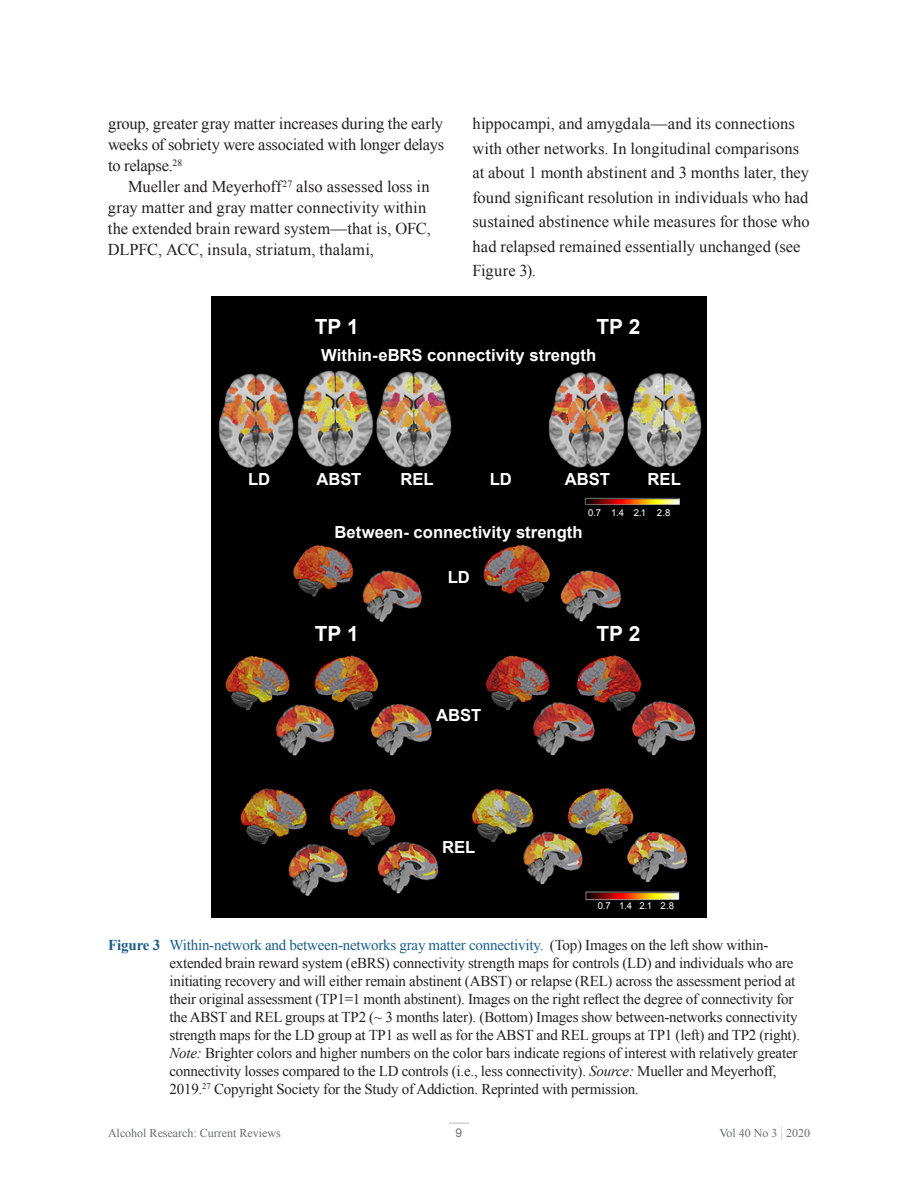
<style>
.page{position:relative;width:918px;height:1188px;background:#fff}
.page>*{position:absolute;margin:0;border:0;box-sizing:border-box;transform-origin:0 0}
.t1{font:700 20.85px "Arial";letter-spacing:-.005em;color:#fff}
.t2{font:700 16.65px "Arial";color:#fff}
.BT-BodyText{font:16.5px/24.5px "Times New Roman";color:#231f20}
.t3{font:15px/18px "Times New Roman";letter-spacing:-.015em;color:#231f20}
.t4{font:12px "Times New Roman";color:#6c6d70}
.t5{font:12px "Arial";color:#6c6d70}
.t6{font:9.45px "Arial";color:#fff}
.s1{font-weight:700;color:#1c5d87}
.s2{color:#1c5d87}
.s3{font-style:italic}
.s4{font-size:15px;color:#b2b3b7}
</style>
<div class="page">
<svg style="left:449px;top:1123px;width:20px;height:1px"></svg>
<img style="left:211px;top:296px;width:495px;height:622px">
<p class="BT-BodyText" style="left:108px;top:113px;width:338px;line-height:21px;text-align:justify">group, greater gray matter increases during the early weeks of sobriety were associated with longer delays to relapse.<sup>28</sup></p>
<p class="BT-BodyText" style="left:108px;top:176px;width:325px;line-height:21px;text-indent:20px">Mueller and Meyerhoff<sup>27</sup> also assessed loss in gray matter and gray matter connectivity within the extended brain reward system—that is, OFC, DLPFC, ACC, insula, striatum, thalami,</p>
<p class="BT-BodyText" style="left:472px;top:111px;width:339px">hippocampi, and amygdala—and its connections with other networks. In longitudinal comparisons at about 1 month abstinent and 3 months later, they found significant resolution in individuals who had sustained abstinence while measures for those who had relapsed remained essentially unchanged (see Figure 3).</p>
<h1 class="t1" style="left:315px;top:313px;width:45px">TP 1</h1>
<p class="t2" style="left:321px;top:344px;width:277px">Within-eBRS connectivity strength</p>
<h1 class="t1" style="left:597px;top:313px;width:45px">TP 2</h1>
<p class="t2" style="left:248px;top:468px;width:24px">LD</p>
<p class="t2" style="left:316px;top:468px;width:47px">ABST</p>
<p class="t2" style="left:400px;top:468px;width:35px">REL</p>
<p class="t2" style="left:490px;top:468px;width:24px">LD</p>
<p class="t2" style="left:565px;top:468px;width:47px">ABST</p>
<p class="t2" style="left:648px;top:468px;width:35px">REL</p>
<p class="t6" style="left:588px;top:506px;width:84px">0.7 1.4 2.1 2.8</p>
<p class="t2" style="left:335px;top:521px;width:250px">Between- connectivity strength</p>
<p class="t2" style="left:448px;top:566px;width:24px">LD</p>
<h1 class="t1" style="left:315px;top:620px;width:45px">TP 1</h1>
<h1 class="t1" style="left:597px;top:620px;width:45px">TP 2</h1>
<p class="t2" style="left:436px;top:704px;width:47px">ABST</p>
<p class="t2" style="left:442px;top:836px;width:35px">REL</p>
<p class="t6" style="left:598px;top:900px;width:78px">0.7 1.4 2.1 2.8</p>
<p class="t3" style="left:170px;top:936px;width:632px;text-indent:-62px"><span class="s1">Figure 3</span> <span class="s2">Within-network and between-networks gray matter connectivity.</span> (Top) Images on the left show within&shy;extended brain reward system (eBRS) connectivity strength maps for controls (LD) and individuals who are initiating recovery and will either remain abstinent (ABST) or relapse (REL) across the assessment period at their original assessment (TP1=1 month abstinent). Images on the right reflect the degree of connectivity for the ABST and REL groups at TP2 (~ 3 months later). (Bottom) Images show between-networks connectivity strength maps for the LD group at TP1 as well as for the ABST and REL groups at TP1 (left) and TP2 (right).<br><span class="s3">Note:</span> Brighter colors and higher numbers on the color bars indicate regions of interest with relatively greater connectivity losses compared to the LD controls (i.e., less connectivity). <span class="s3">Source:</span> Mueller and Meyerhoff, 2019.<sup>27</sup> Copyright Society for the Study of Addiction. Reprinted with permission.</p>
<p class="t4" style="left:108px;top:1125px;width:174px">Alcohol Research: Current Reviews</p>
<p class="t5" style="left:456px;top:1125px;width:8px">9</p>
<p class="t4" style="left:719px;top:1125px;width:92px">Vol 40 No 3 <span class="s4">|</span> 2020</p>
</div>
